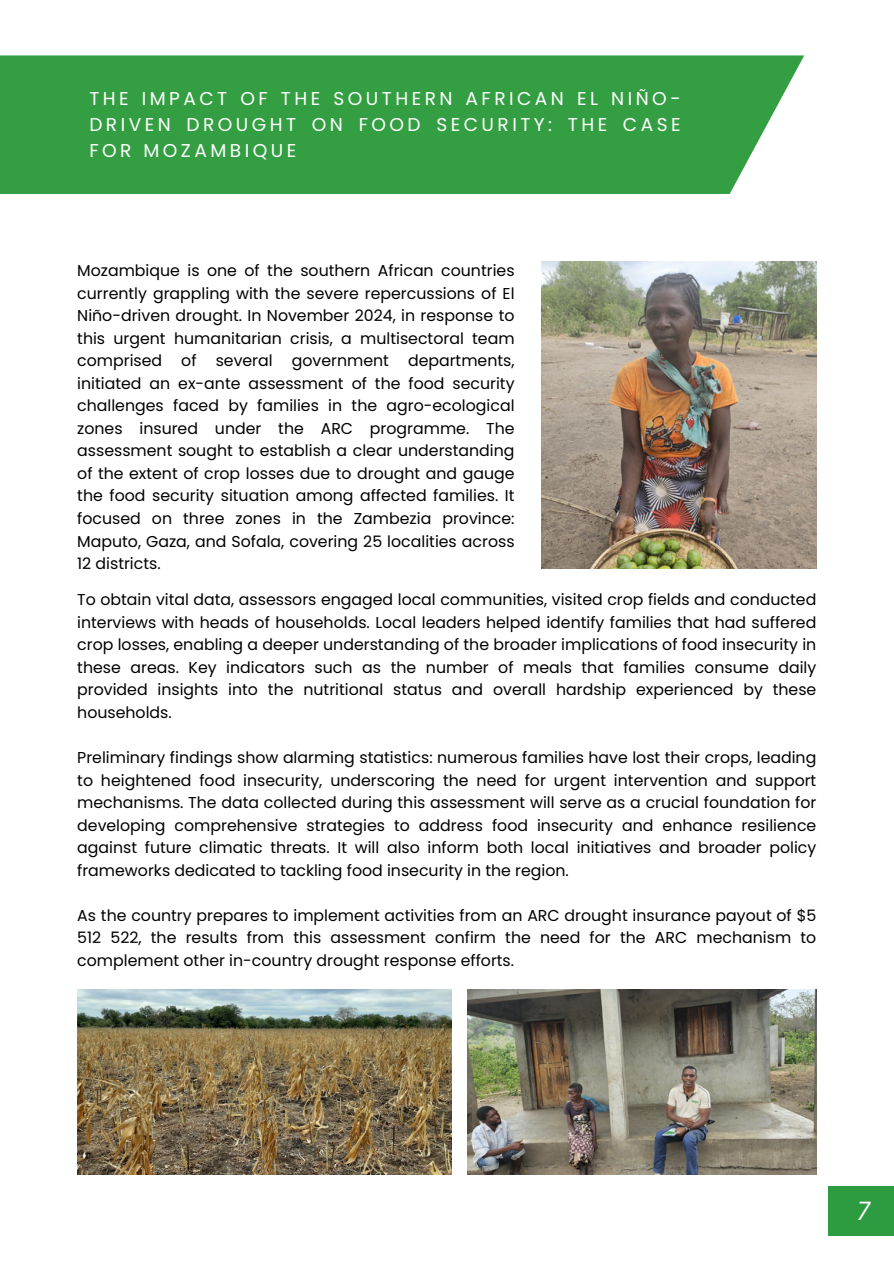
<style>
.page{position:relative;width:894px;height:1264px;background:#fff}
.page>*{position:absolute;margin:0;border:0;box-sizing:border-box;transform-origin:0 0}
.t1{font:italic 25.5px "Canva Sans";color:#fff}
.t2{font:18.6px/25.8px "Poppins";letter-spacing:.185em;color:#fff;text-align:justify}
.t3{font:15.75px/22.5px "Poppins";color:#000;text-align:justify}
</style>
<div class="page">
<div style="left:0;top:55px;width:804px;height:139px;background:#339f42"></div>
<div style="left:828px;top:1185px;width:65px;height:50px;background:#2d9b3f"></div>
<img style="left:541px;top:261px;width:274px;height:307px">
<img style="left:77px;top:989px;width:374px;height:185px">
<img style="left:467px;top:989px;width:349px;height:185px">
<h1 class="t2" style="left:89px;top:86px;width:592px">THE IMPACT OF THE SOUTHERN AFRICAN EL NIÑO-DRIVEN DROUGHT ON FOOD SECURITY: THE CASE FOR MOZAMBIQUE</h1>
<p class="t3" style="left:77px;top:259px;width:438px">Mozambique is one of the southern African countries currently grappling with the severe repercussions of El Niño-driven drought. In November 2024, in response to this urgent humanitarian crisis, a multisectoral team comprised of several government departments, initiated an ex-ante assessment of the food security challenges faced by families in the agro-ecological zones insured under the ARC programme. The assessment sought to establish a clear understanding of the extent of crop losses due to drought and gauge the food security situation among affected families. It focused on three zones in the Zambezia province:<br>Maputo, Gaza, and Sofala, covering 25 localities across 12 districts.</p>
<p class="t3" style="left:77px;top:588px;width:740px">To obtain vital data, assessors engaged local communities, visited crop fields and conducted interviews with heads of households. Local leaders helped identify families that had suffered crop losses, enabling a deeper understanding of the broader implications of food insecurity in these areas. Key indicators such as the number of meals that families consume daily provided insights into the nutritional status and overall hardship experienced by these households.</p>
<p class="t3" style="left:77px;top:746px;width:740px">Preliminary findings show alarming statistics: numerous families have lost their crops, leading to heightened food insecurity, underscoring the need for urgent intervention and support mechanisms. The data collected during this assessment will serve as a crucial foundation for developing comprehensive strategies to address food insecurity and enhance resilience against future climatic threats. It will also inform both local initiatives and broader policy frameworks dedicated to tackling food insecurity in the region.</p>
<p class="t3" style="left:77px;top:903px;width:740px">As the country prepares to implement activities from an ARC drought insurance payout of $5<br>512 522, the results from this assessment confirm the need for the ARC mechanism to complement other in-country drought response efforts.</p>
<p class="t1" style="left:856px;top:1193px;width:14px">7</p>
</div>
